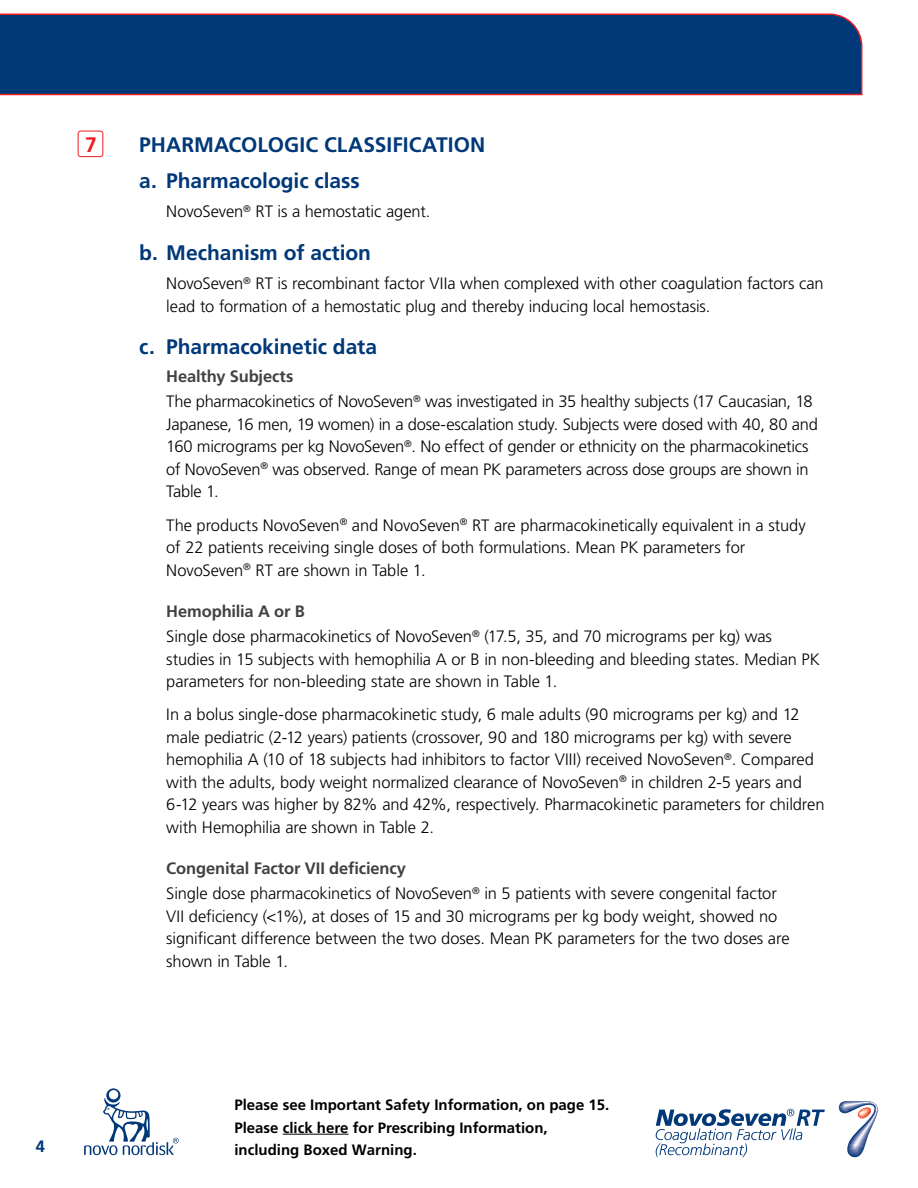
<style>
.page{position:relative;width:918px;height:1188px;background:#fff}
.page>*{position:absolute;margin:0;border:0;box-sizing:border-box;transform-origin:0 0}
.t1{font:700 21px/36px "Frutiger LT Std";letter-spacing:-.005em;color:#003878}
.t2{font:700 21px "Frutiger LT Std";color:#ed1d24}
.t3{font:300 16.5px/22.5px "Frutiger LT Std";letter-spacing:-.01em;color:#000}
.t4{font:700 16.5px "Frutiger LT Std";color:#003878}
.t5{font:700 15px/22.5px "Frutiger LT Std";color:#000}
.s1{font-weight:700;color:#414042}
</style>
<div class="page">
<svg style="left:84px;top:1088px;width:95px;height:67px"></svg>
<svg style="left:656px;top:1109px;width:169px;height:48px"></svg>
<svg style="left:839px;top:1101px;width:39px;height:56px"></svg>
<hr style="left:283px;top:1134px;width:66px;height:1px;background:#000">
<div style="left:0;top:13px;width:863px;height:83px;background:#003878"></div>
<hr style="left:0;top:94px;width:862px;height:1px;background:#ed1d24">
<div style="left:78px;top:131px;width:25px;height:26px;border:1px solid #ed1d24;border-radius:3px"></div>
<p class="t2" style="left:85px;top:132px;width:13px">7</p>
<p class="t1" style="left:139px;top:127px;width:348px">PHARMACOLOGIC CLASSIFICATION a. Pharmacologic class</p>
<p class="t3" style="left:166px;top:200px;width:266px">NovoSeven<sup>®</sup> RT is a hemostatic agent.</p>
<p class="t1" style="left:139px;top:235px;width:233px">b. Mechanism of action</p>
<p class="t3" style="left:166px;top:272px;width:659px">NovoSeven<sup>®</sup> RT is recombinant factor VIIa when complexed with other coagulation factors can lead to formation of a hemostatic plug and thereby inducing local hemostasis.</p>
<p class="t1" style="left:139px;top:329px;width:239px">c. Pharmacokinetic data</p>
<p class="t3" style="left:166px;top:364px;width:648px;line-height:25.2px"><span class="s1">Healthy Subjects<br></span>The pharmacokinetics of NovoSeven<sup>®</sup> was investigated in 35 healthy subjects (17 Caucasian, 18</p>
<p class="t3" style="left:166px;top:413px;width:653px">Japanese, 16 men, 19 women) in a dose-escalation study. Subjects were dosed with 40, 80 and 160 micrograms per kg NovoSeven<sup>®</sup>. No effect of gender or ethnicity on the pharmacokinetics of NovoSeven<sup>®</sup> was observed. Range of mean PK parameters across dose groups are shown in Table 1.</p>
<p class="t3" style="left:166px;top:514px;width:641px">The products NovoSeven<sup>®</sup> and NovoSeven<sup>®</sup> RT are pharmacokinetically equivalent in a study of 22 patients receiving single doses of both formulations. Mean PK parameters for<br>NovoSeven<sup>®</sup> RT are shown in Table 1.</p>
<p class="t3" style="left:166px;top:599px;width:607px;line-height:25.2px"><span class="s1">Hemophilia A or B<br></span>Single dose pharmacokinetics of NovoSeven<sup>®</sup> (17.5, 35, and 70 micrograms per kg) was</p>
<p class="t3" style="left:166px;top:648px;width:655px">studies in 15 subjects with hemophilia A or B in non-bleeding and bleeding states. Median PK parameters for non-bleeding state are shown in Table 1.</p>
<p class="t3" style="left:166px;top:704px;width:660px">In a bolus single-dose pharmacokinetic study, 6 male adults (90 micrograms per kg) and 12 male pediatric (2-12 years) patients (crossover, 90 and 180 micrograms per kg) with severe hemophilia A (10 of 18 subjects had inhibitors to factor VIII) received NovoSeven<sup>®</sup>. Compared with the adults, body weight normalized clearance of NovoSeven<sup>®</sup> in children 2-5 years and 6-12 years was higher by 82% and 42%, respectively. Pharmacokinetic parameters for children with Hemophilia are shown in Table 2.</p>
<p class="t3" style="left:166px;top:856px;width:612px;line-height:25.2px"><span class="s1">Congenital Factor VII deficiency<br></span>Single dose pharmacokinetics of NovoSeven<sup>®</sup> in 5 patients with severe congenital factor</p>
<p class="t3" style="left:166px;top:905px;width:625px">VII deficiency (&lt;1%), at doses of 15 and 30 micrograms per kg body weight, showed no significant difference between the two doses. Mean PK parameters for the two doses are shown in Table 1.</p>
<p class="t4" style="left:36px;top:1136px;width:11px">4</p>
<p class="t5" style="left:234px;top:1094px;width:377px">Please see Important Safety Information, on page 15.<br>Please click here for Prescribing Information, including Boxed Warning.</p>
</div>
